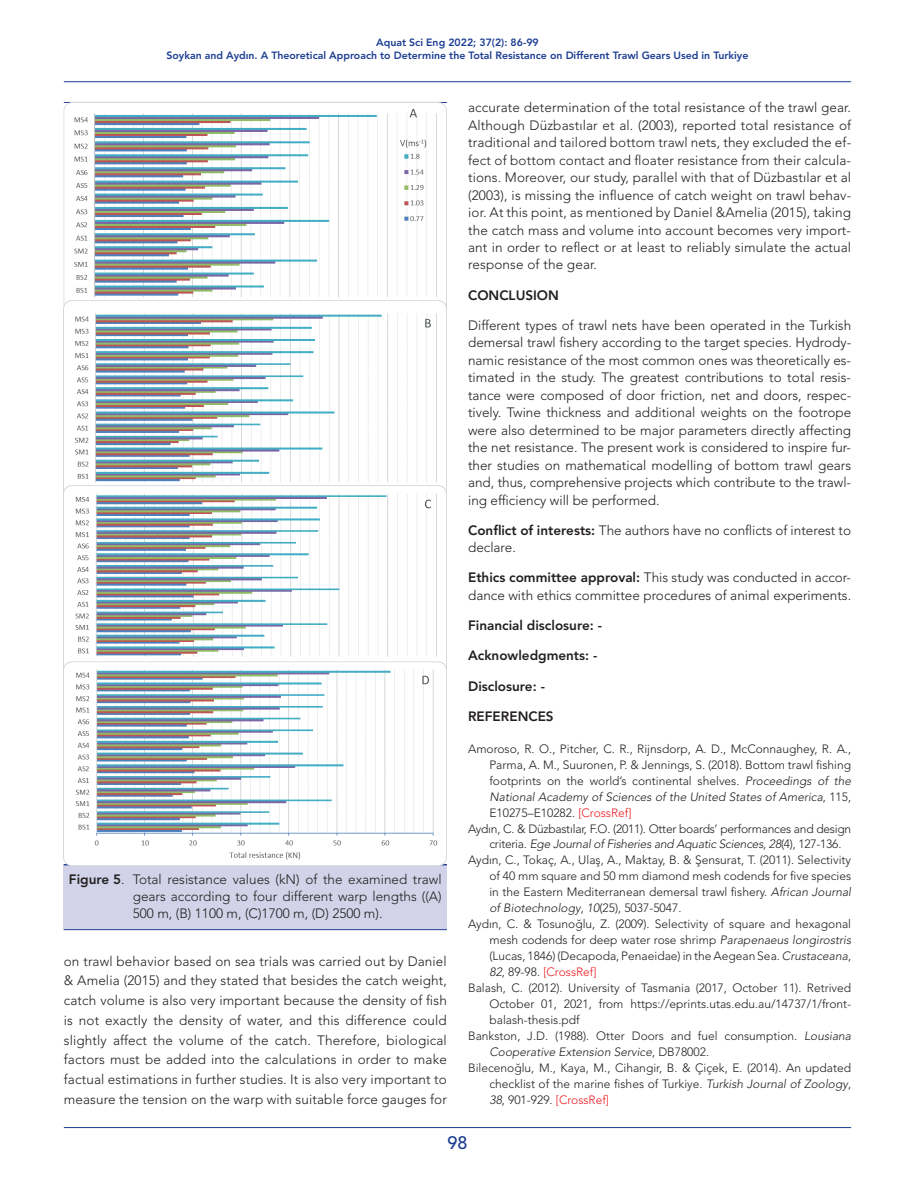
<style>
.page{position:relative;width:915px;height:1191px;background:#fff}
.page>*{position:absolute;margin:0;border:0;box-sizing:border-box;transform-origin:0 0}
.t1{font:500 18px "Avenir LT Std";color:#1c3d92}
.t2{font:300 13.5px/17.4px "Avenir LT Std";color:#231f20;text-align:justify}
.t3{font:800 13.5px "Avenir LT Std";color:#231f20}
.t4{font:300 12px "Avenir LT Std";color:#231f20}
.t5{font:italic 300 12px "Avenir LT Std";color:#231f20}
.t6{font:300 12px "Avenir LT Std";letter-spacing:-.02em;color:#231f20}
.t7{font:italic 300 12px "Avenir LT Std";letter-spacing:-.02em;color:#231f20}
.t8{font:300 12px "Avenir LT Std";color:#ee1d23}
.t9{font:800 10.5px/12.6px "Avenir LT Std";color:#1c3d92;text-align:center}
.s1{font-weight:800}
.s2{font-style:italic}
.s3{font-style:normal}
.s4{color:#ee1d23}
.s5{font-style:italic;color:#231f20}
.s6{color:#231f20}
</style>
<div class="page">
<hr style="left:64px;top:1127px;width:786px;height:1px;background:#1c3d92">
<hr style="left:64px;top:81px;width:786px;height:1px;background:#1c3d92">
<div style="left:64px;top:864px;width:382px;height:66px;background:#d2d3e8"></div>
<hr style="left:64px;top:929px;width:382px;height:1px;background:#224092">
<img style="left:64px;top:102px;width:382px;height:763px">
<p class="t9" style="left:166px;top:36px;width:583px">Aquat Sci Eng 2022; 37(2): 86-99<br>Soykan and Aydın. A Theoretical Approach to Determine the Total Resistance on Different Trawl Gears Used in Turkiye</p>
<p class="t2" style="left:133px;top:870px;width:310px;text-indent:-64px"><span class="s1">Figure 5</span>. Total resistance values (kN) of the examined trawl gears according to four different warp lengths ((A)<br>500 m, (B) 1100 m, (C)1700 m, (D) 2500 m).</p>
<p class="t2" style="left:64px;top:951px;width:384px;line-height:19.6px">on trawl behavior based on sea trials was carried out by Daniel &amp; Amelia (2015) and they stated that besides the catch weight, catch volume is also very important because the density of fish is not exactly the density of water, and this difference could slightly affect the volume of the catch. Therefore, biological factors must be added into the calculations in order to make factual estimations in further studies. It is also very important to measure the tension on the warp with suitable force gauges for</p>
<p class="t2" style="left:468px;top:99px;width:384px">accurate determination of the total resistance of the trawl gear.<br>Although Düzbastılar et al. (2003), reported total resistance of traditional and tailored bottom trawl nets, they excluded the ef&shy;fect of bottom contact and floater resistance from their calcula&shy;tions. Moreover, our study, parallel with that of Düzbastılar et al (2003), is missing the influence of catch weight on trawl behav&shy;ior. At this point, as mentioned by Daniel &amp;Amelia (2015), taking the catch mass and volume into account becomes very import&shy;ant in order to reflect or at least to reliably simulate the actual response of the gear.</p>
<p class="t3" style="left:468px;top:287px;width:92px">CONCLUSION</p>
<p class="t2" style="left:468px;top:316px;width:384px">Different types of trawl nets have been operated in the Turkish demersal trawl fishery according to the target species. Hydrody&shy;namic resistance of the most common ones was theoretically es&shy;timated in the study. The greatest contributions to total resis&shy;tance were composed of door friction, net and doors, respec&shy;tively. Twine thickness and additional weights on the footrope were also determined to be major parameters directly affecting the net resistance. The present work is considered to inspire fur&shy;ther studies on mathematical modelling of bottom trawl gears and, thus, comprehensive projects which contribute to the trawl&shy;ing efficiency will be performed.</p>
<p class="t2" style="left:468px;top:521px;width:384px"><span class="s1">Conflict of interests:</span> The authors have no conflicts of interest to declare.</p>
<p class="t2" style="left:468px;top:569px;width:384px"><span class="s1">Ethics committee approval:</span> This study was conducted in accor&shy;dance with ethics committee procedures of animal experiments.</p>
<p class="t3" style="left:468px;top:617px;width:135px">Financial disclosure: -</p>
<p class="t3" style="left:468px;top:647px;width:131px">Acknowledgments: -</p>
<p class="t3" style="left:468px;top:678px;width:78px">Disclosure: -</p>
<p class="t3" style="left:468px;top:708px;width:87px">REFERENCES</p>
<p class="t4" style="left:468px;top:741px;width:384px">Amoroso, R. O., Pitcher, C. R., Rijnsdorp, A. D., McConnaughey, R. A.,</p>
<p class="t4" style="left:489px;top:757px;width:363px">Parma, A. M., Suuronen, P. &amp; Jennings, S. (2018). Bottom trawl fishing</p>
<p class="t4" style="left:489px;top:773px;width:363px">footprints on the world’s continental shelves. <span class="s2">Proceedings of the</span></p>
<p class="t5" style="left:489px;top:789px;width:363px">National Academy of Sciences of the United States of America<span class="s3">, 115,</span></p>
<p class="t4" style="left:489px;top:805px;width:144px">E10275–E10282. <span class="s4">[CrossRef]</span></p>
<p class="t6" style="left:468px;top:821px;width:384px">Aydın, C. &amp; Düzbastılar, F.O. (2011). Otter boards’ performances and design</p>
<p class="t7" style="left:489px;top:837px;width:353px"><span class="s3">criteria.</span> Ege Journal of Fisheries and Aquatic Sciences<span class="s3">,</span> 28<span class="s3">(4), 127-136.</span></p>
<p class="t4" style="left:468px;top:853px;width:384px">Aydın, C., Tokaç, A., Ulaş, A., Maktay, B. &amp; Şensurat, T. (2011). Selectivity</p>
<p class="t4" style="left:489px;top:869px;width:363px">of 40 mm square and 50 mm diamond mesh codends for five species</p>
<p class="t4" style="left:489px;top:885px;width:363px">in the Eastern Mediterranean demersal trawl fishery. <span class="s2">African Journal</span></p>
<p class="t5" style="left:489px;top:901px;width:193px">of Biotechnology<span class="s3">,</span> 10<span class="s3">(25), 5037-5047.</span></p>
<p class="t4" style="left:468px;top:917px;width:384px">Aydın, C. &amp; Tosunoğlu, Z. (2009). Selectivity of square and hexagonal</p>
<p class="t4" style="left:489px;top:933px;width:363px">mesh codends for deep water rose shrimp <span class="s2">Parapenaeus longirostris</span></p>
<p class="t4" style="left:489px;top:948px;width:363px">(Lucas, 1846) (Decapoda, Penaeidae) in the Aegean Sea. <span class="s2">Crustaceana</span>,</p>
<p class="t8" style="left:489px;top:964px;width:109px"><span class="s5">82</span><span class="s6">, 89-98.</span> [CrossRef]</p>
<p class="t4" style="left:468px;top:980px;width:384px">Balash, C. (2012). University of Tasmania (2017, October 11). Retrived</p>
<p class="t4" style="left:489px;top:996px;width:363px">October 01, 2021, from https://eprints.utas.edu.au/14737/1/front-</p>
<p class="t4" style="left:489px;top:1012px;width:92px">balash-thesis.pdf</p>
<p class="t4" style="left:468px;top:1028px;width:384px">Bankston, J.D. (1988). Otter Doors and fuel consumption<span class="s2">. Lousiana</span></p>
<p class="t5" style="left:489px;top:1044px;width:221px">Cooperative Extension Service<span class="s3">, DB78002.</span></p>
<p class="t4" style="left:468px;top:1060px;width:384px">Bilecenoğlu, M., Kaya, M., Cihangir, B. &amp; Çiçek, E. (2014). An updated</p>
<p class="t4" style="left:489px;top:1076px;width:363px">checklist of the marine fishes of Turkiye. <span class="s2">Turkish Journal of Zoology</span>,</p>
<p class="t8" style="left:489px;top:1092px;width:121px"><span class="s5">38</span><span class="s6">, 901-929.</span> [CrossRef]</p>
<h1 class="t1" style="left:447px;top:1132px;width:22px">98</h1>
</div>
